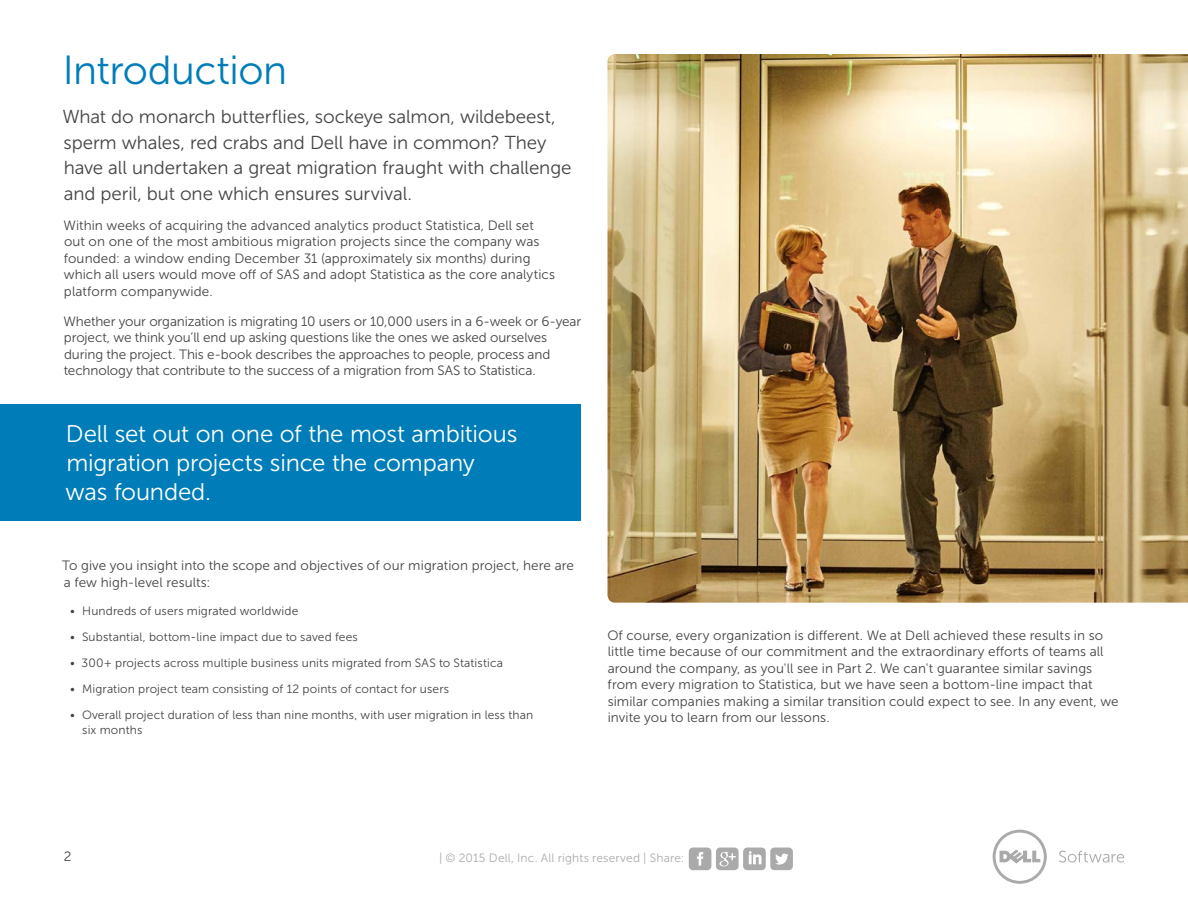
<style>
.page{position:relative;width:1188px;height:918px;background:#fff}
.page>*{position:absolute;margin:0;border:0;box-sizing:border-box;transform-origin:0 0}
._01_Headline_27{font:40.5px "Museo Sans For Dell 300";letter-spacing:-.01em;color:#007db8}
._16_Callout_Box_Blee{font:24px/28.8px "Museo Sans For Dell 300";letter-spacing:-.01em;color:#fff}
._22_Lead-in_Paragrap{font:18.75px/25.5px "Museo Sans For Dell 300";letter-spacing:-.005em;color:#444}
.t1{font:13.5px/16.5px "Museo Sans For Dell 300";letter-spacing:.005em;color:#444}
.t2{font:12px/15px "Museo Sans For Dell 300";letter-spacing:.01em;color:#444}
._20_Body_Text_8{font:12px "Museo Sans For Dell 300";letter-spacing:.01em;color:#aaa}
</style>
<div class="page">
<svg style="left:993px;top:830px;width:54px;height:54px"></svg>
<svg style="left:1059px;top:851px;width:65px;height:12px"></svg>
<svg style="left:689px;top:848px;width:104px;height:22px"></svg>
<img style="left:608px;top:54px;width:580px;height:549px">
<div style="left:0;top:404px;width:580px;height:116px;background:#007db8"></div>
<p class="_01_Headline_27" style="left:63px;top:49px;width:226px">Introduction</p>
<p class="_22_Lead-in_Paragrap" style="left:62px;top:104px;width:511px">What do monarch butterflies, sockeye salmon, wildebeest, sperm whales, red crabs and Dell have in common? They have all undertaken a great migration fraught with challenge and peril, but one which ensures survival.</p>
<p class="t1" style="left:63px;top:217px;width:493px">Within weeks of acquiring the advanced analytics product Statistica, Dell set out on one of the most ambitious migration projects since the company was founded: a window ending December 31 (approximately six months) during which all users would move off of SAS and adopt Statistica as the core analytics platform companywide.</p>
<p class="t1" style="left:63px;top:313px;width:519px">Whether your organization is migrating 10 users or 10,000 users in a 6-week or 6-year project, we think you’ll end up asking questions like the ones we asked ourselves during the project. This e-book describes the approaches to people, process and technology that contribute to the success of a migration from SAS to Statistica.</p>
<p class="_16_Callout_Box_Blee" style="left:66px;top:420px;width:453px">Dell set out on one of the most ambitious migration projects since the company was founded.</p>
<p class="t1" style="left:62px;top:558px;width:513px">To give you insight into the scope and objectives of our migration project, here are a few high-level results:</p>
<p class="t2" style="left:70px;top:604px;width:230px">• Hundreds of users migrated worldwide</p>
<p class="t2" style="left:70px;top:630px;width:289px">• Substantial, bottom-line impact due to saved fees</p>
<p class="t2" style="left:70px;top:655px;width:434px">• 300+ projects across multiple business units migrated from SAS to Statistica</p>
<p class="t2" style="left:70px;top:681px;width:381px">• Migration project team consisting of 12 points of contact for users</p>
<p class="t2" style="left:82px;top:707px;width:453px;text-indent:-12px">• Overall project duration of less than nine months, with user migration in less than six months</p>
<p class="t1" style="left:607px;top:627px;width:513px">Of course, every organization is different. We at Dell achieved these results in so little time because of our commitment and the extraordinary efforts of teams all around the company, as you'll see in Part 2. We can't guarantee similar savings from every migration to Statistica, but we have seen a bottom-line impact that similar companies making a similar transition could expect to see. In any event, we invite you to learn from our lessons.</p>
<p class="t1" style="left:64px;top:848px;width:9px">2</p>
<p class="_20_Body_Text_8" style="left:439px;top:851px;width:247px">| © 2015 Dell, Inc. All rights reserved | Share:</p>
</div>
